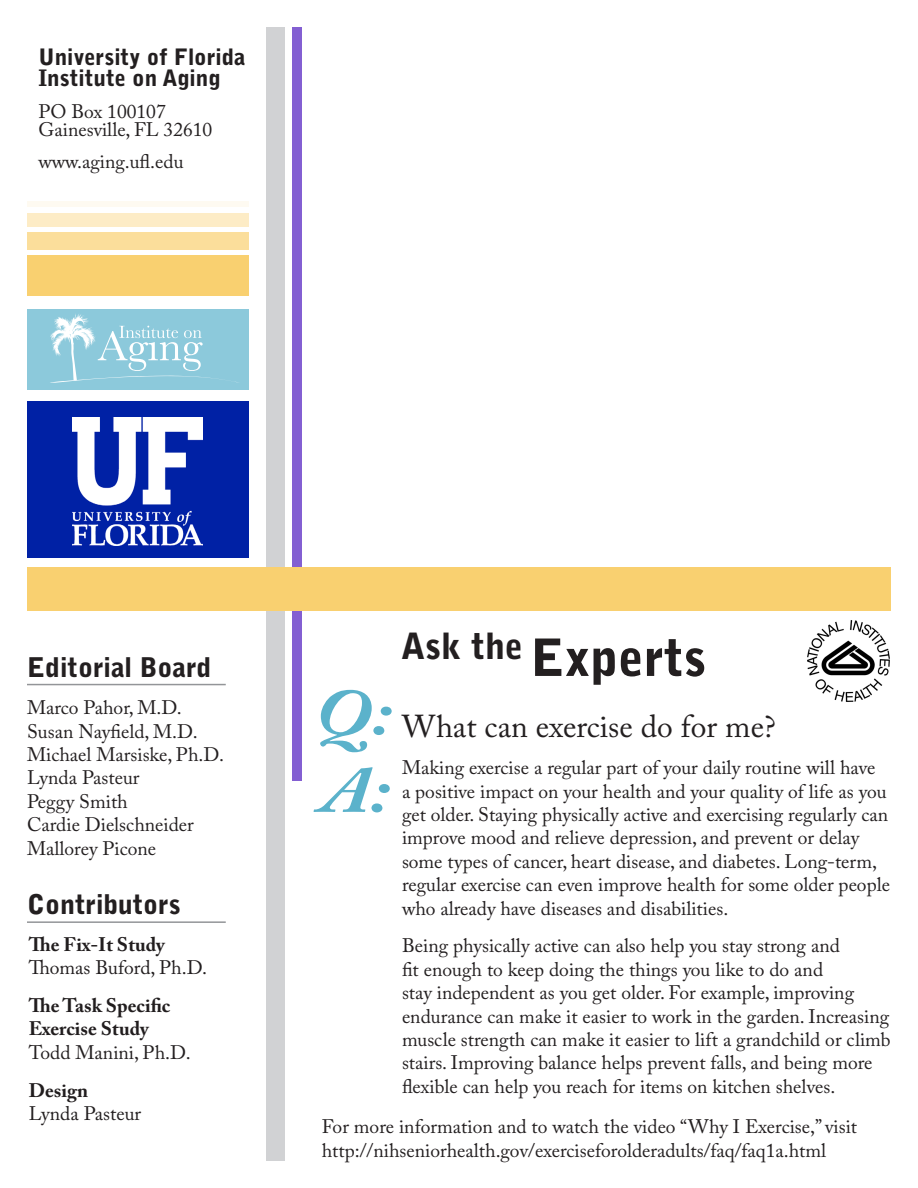
<style>
.page{position:relative;width:918px;height:1188px;background:#fff}
.page>*{position:absolute;margin:0;border:0;box-sizing:border-box;transform-origin:0 0}
.t1{font:italic 700 64.95px "Adobe Caslon Pro";color:#5bb2cb;scale:1.18 1}
.t2{font:900 51px "Bell Gothic Std";color:#231f20}
.t3{font:31.5px "Adobe Caslon Pro";color:#231f20}
.t4{font:900 27px "Bell Gothic Std";color:#231f20}
.t5{font:900 22.5px "Bell Gothic Std";color:#231f20}
.t6{font:19.5px/23.4px "Adobe Caslon Pro";color:#231f20}
.t7{font:700 19.5px "Adobe Caslon Pro";color:#211d1e}
.t8{font:19.5px "Adobe Caslon Pro";color:#211d1e}
</style>
<div class="page">
<div style="left:27px;top:401px;width:222px;height:157px;background:#0021a5"></div>
<div style="left:27px;top:309px;width:222px;height:81px;background:#8cc9db"></div>
<div style="left:292px;top:27px;width:9px;height:754px;background:#835fd2"></div>
<div style="left:267px;top:27px;width:18px;height:1134px;background:#d1d2d4"></div>
<div style="left:27px;top:567px;width:864px;height:44px;background:#f9d070"></div>
<img style="left:807px;top:620px;width:83px;height:82px">
<hr style="left:27px;top:684px;width:199px;height:1px;background:#939598">
<hr style="left:27px;top:921px;width:199px;height:2px;background:#939598">
<svg style="left:50px;top:314px;width:188px;height:69px"></svg>
<img style="left:73px;top:417px;width:129px;height:129px">
<div style="left:27px;top:255px;width:222px;height:41px;background:#f9d070"></div>
<div style="left:27px;top:232px;width:222px;height:17px;background:#fbde9b"></div>
<div style="left:27px;top:213px;width:222px;height:13px;background:#fdecc6"></div>
<div style="left:27px;top:202px;width:222px;height:5px;background:#fefaf1"></div>
<p class="t5" style="left:39px;top:44px;width:208px">University of Florida</p>
<p class="t5" style="left:39px;top:65px;width:184px">Institute on Aging</p>
<p class="t6" style="left:39px;top:100px;width:129px">PO Box 100107</p>
<p class="t6" style="left:39px;top:118px;width:175px">Gainesville, FL 32610</p>
<p class="t6" style="left:39px;top:149px;width:146px">www.aging.ufl.edu</p>
<p class="t4" style="left:27px;top:651px;width:186px">Editorial Board</p>
<p class="t6" style="left:27px;top:696px;width:156px">Marco Pahor, M.D.</p>
<p class="t6" style="left:27px;top:719px;width:172px">Susan Nayfield, M.D.</p>
<p class="t6" style="left:27px;top:743px;width:198px">Michael Marsiske, Ph.D.</p>
<p class="t6" style="left:27px;top:766px;width:114px">Lynda Pasteur</p>
<p class="t6" style="left:27px;top:789px;width:102px">Peggy Smith</p>
<p class="t6" style="left:27px;top:813px;width:168px">Cardie Dielschneider</p>
<p class="t6" style="left:27px;top:836px;width:131px">Mallorey Picone</p>
<p class="t4" style="left:27px;top:889px;width:155px">Contributors</p>
<p class="t7" style="left:29px;top:933px;width:138px">The Fix-It Study</p>
<p class="t8" style="left:29px;top:956px;width:180px">Thomas Buford, Ph.D.</p>
<p class="t7" style="left:29px;top:994px;width:143px">The Task Specific</p>
<p class="t7" style="left:29px;top:1017px;width:122px">Exercise Study</p>
<p class="t6" style="left:29px;top:1040px;width:163px">Todd Manini, Ph.D.</p>
<p class="t7" style="left:29px;top:1078px;width:61px">Design</p>
<p class="t8" style="left:29px;top:1102px;width:114px">Lynda Pasteur</p>
<p class="t1" style="left:314px;top:674px;width:68px">Q:</p>
<p class="t1" style="left:320px;top:751px;width:60px">A:</p>
<p class="t2" style="left:401px;top:628px;width:307px"><sup>Ask</sup> <sup>the</sup> Experts</p>
<p class="t3" style="left:402px;top:708px;width:375px">What can exercise do for me?</p>
<p class="t6" style="left:402px;top:756px;width:490px">Making exercise a regular part of your daily routine will have<br>a positive impact on your health and your quality of life as you get older. Staying physically active and exercising regularly can improve mood and relieve depression, and prevent or delay some types of cancer, heart disease, and diabetes. Long-term, regular exercise can even improve health for some older people who already have diseases and disabilities.</p>
<p class="t6" style="left:402px;top:934px;width:490px">Being physically active can also help you stay strong and<br>fit enough to keep doing the things you like to do and<br>stay independent as you get older. For example, improving endurance can make it easier to work in the garden. Increasing muscle strength can make it easier to lift a grandchild or climb stairs. Improving balance helps prevent falls, and being more flexible can help you reach for items on kitchen shelves.</p>
<p class="t6" style="left:322px;top:1115px;width:537px">For more information and to watch the video “Why I Exercise,” visit http://nihseniorhealth.gov/exerciseforolderadults/faq/faq1a.html</p>
</div>
